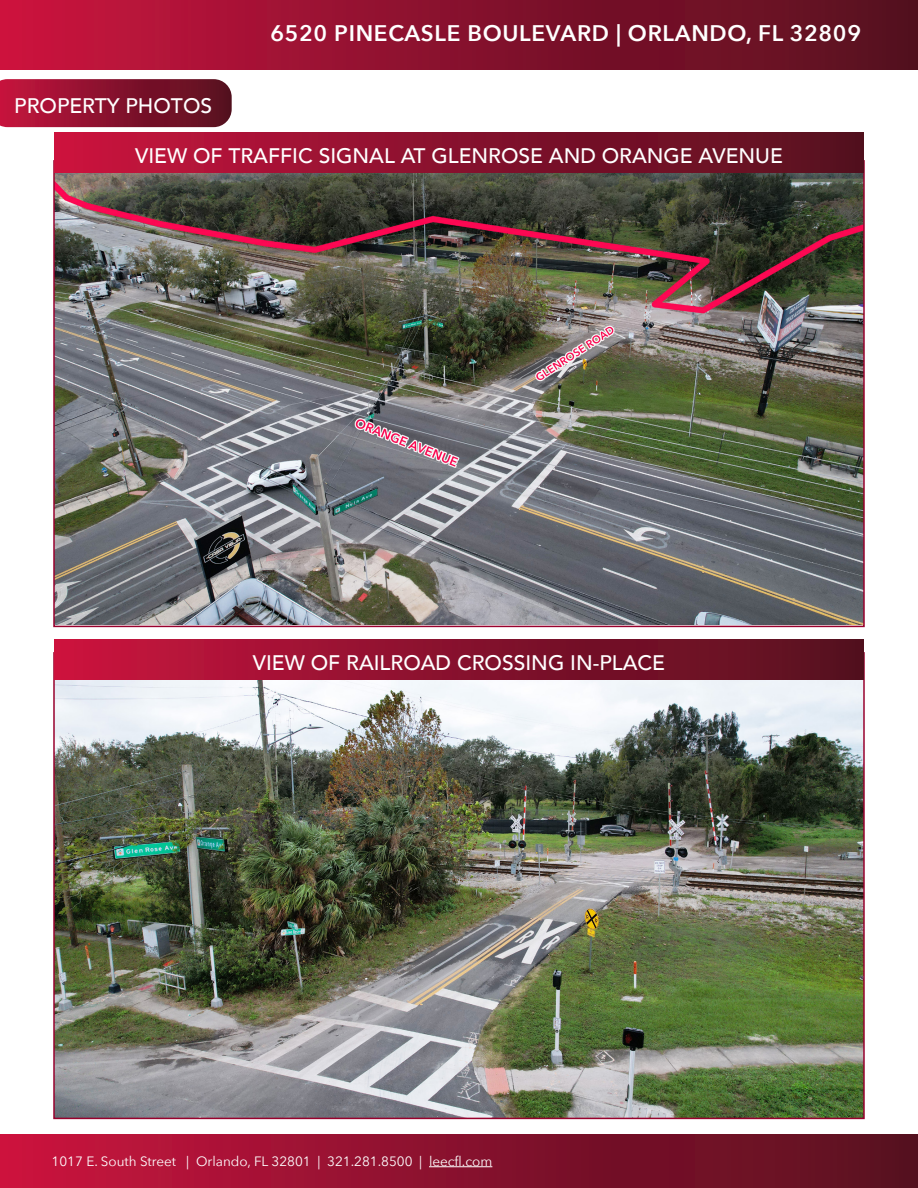
<style>
.page{position:relative;width:918px;height:1188px;background:#fff}
.page>*{position:absolute;margin:0;border:0;box-sizing:border-box;transform-origin:0 0}
.t1{font:600 22.5px "Avenir Next";letter-spacing:.03em;color:#fff}
.t2{font:500 21px "Avenir";color:#fff}
.t3{font:13.5px "Avenir Next";color:#fff}
</style>
<div class="page">
<svg style="left:0;top:79px;width:232px;height:48px;background:#8b1530"></svg>
<img style="left:56px;top:173px;width:806px;height:451px">
<img style="left:56px;top:680px;width:806px;height:436px">
<div style="left:54px;top:132px;width:810px;height:41px;background:linear-gradient(to right,#c7133e,#51101e)"></div>
<div style="left:54px;top:639px;width:810px;height:41px;background:linear-gradient(to right,#c7133e,#51101e)"></div>
<div style="left:0;top:0;width:918px;height:69px;background:linear-gradient(to right,#c7133e,#51101e)"></div>
<div style="left:0;top:1134px;width:918px;height:54px;background:linear-gradient(to right,#c7133e,#53101e)"></div>
<hr style="left:429px;top:1166px;width:63px;height:1px;background:#fff">
<p class="t1" style="left:270px;top:14px;width:592px">6520 PINECASLE BOULEVARD | ORLANDO, FL 32809</p>
<p class="t2" style="left:14px;top:88px;width:199px">PROPERTY PHOTOS</p>
<p class="t2" style="left:135px;top:137px;width:649px">VIEW OF TRAFFIC SIGNAL AT GLENROSE AND ORANGE AVENUE</p>
<p class="t2" style="left:253px;top:644px;width:414px">VIEW OF RAILROAD CROSSING IN-PLACE</p>
<p class="t3" style="left:52px;top:1150px;width:442px">1017 E. South Street | Orlando, FL 32801 | 321.281.8500 | leecfl.com</p>
</div>
